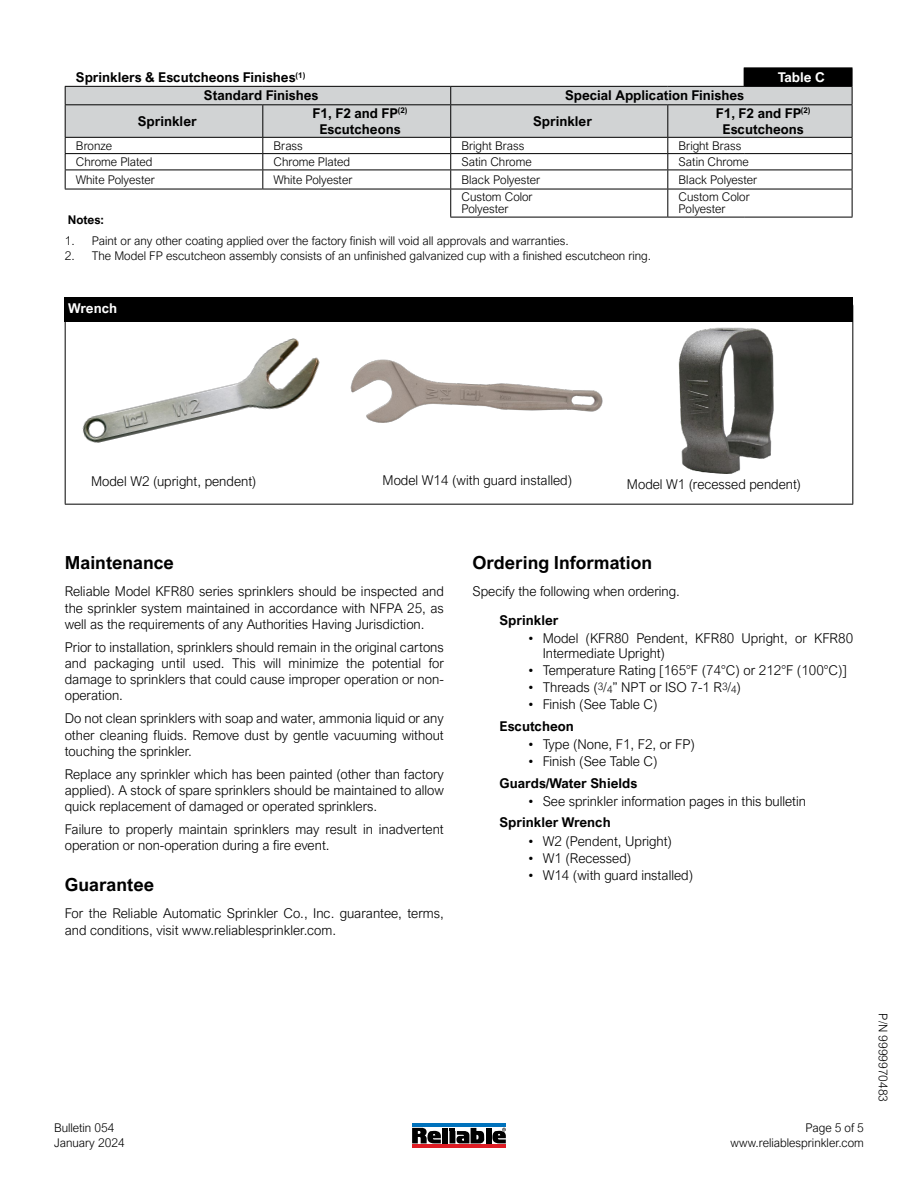
<style>
.page{position:relative;width:918px;height:1188px;background:#fff}
.page>*{position:absolute;margin:0;border:0;box-sizing:border-box;transform-origin:0 0}
.t1{font:700 18px "Arial Nova";color:#000}
.t2{font:300 13.5px/16.2px "Arial Nova";color:#000;text-align:justify}
.t3{font:700 13.5px/16.2px "Arial Nova";color:#000;text-align:center}
.t4{font:700 13.5px "Arial Nova";color:#fff}
.t5{font:300 12px/12px "Arial Nova";color:#000}
.t6{font:700 12px "Arial Nova";letter-spacing:-.005em;color:#000}
</style>
<div class="page">
<hr style="left:450px;top:217px;width:218px;height:1px;background:#000">
<hr style="left:668px;top:217px;width:76px;height:1px;background:#000">
<hr style="left:744px;top:217px;width:108px;height:1px;background:#000">
<svg style="left:65px;top:68px;width:788px;height:149px"></svg>
<hr style="left:852px;top:306px;width:1px;height:198px;background:#000">
<hr style="left:65px;top:504px;width:788px;height:1px;background:#000">
<div style="left:65px;top:297px;width:788px;height:25px;background:#000"></div>
<img style="left:64px;top:311px;width:282px;height:194px">
<img style="left:678px;top:327px;width:96px;height:147px">
<img style="left:328px;top:350px;width:275px;height:80px">
<svg style="left:412px;top:1128px;width:29px;height:15px"></svg>
<div style="left:442px;top:1128px;width:6px;height:15px;background:#000"></div>
<div style="left:486px;top:1128px;width:5px;height:15px;background:#000"></div>
<svg style="left:449px;top:1128px;width:35px;height:16px"></svg>
<svg style="left:492px;top:1128px;width:14px;height:15px"></svg>
<hr style="left:412px;top:1144px;width:94px;height:4px;background:#de1c24">
<hr style="left:412px;top:1124px;width:94px;height:3px;background:#0072bc">
<p class="t3" style="left:76px;top:69px;width:231px">Sprinklers &amp; Escutcheons Finishes<sup>(1)</sup></p>
<p class="t4" style="left:778px;top:69px;width:48px">Table C</p>
<p class="t3" style="left:204px;top:88px;width:116px">Standard Finishes</p>
<p class="t3" style="left:565px;top:88px;width:181px">Special Application Finishes</p>
<p class="t3" style="left:138px;top:113px;width:60px">Sprinkler</p>
<p class="t3" style="left:313px;top:105px;width:96px">F1, F2 and FP<sup>(2)<br></sup>Escutcheons</p>
<p class="t3" style="left:533px;top:113px;width:60px">Sprinkler</p>
<p class="t3" style="left:716px;top:105px;width:96px">F1, F2 and FP<sup>(2)<br></sup>Escutcheons</p>
<p class="t5" style="left:76px;top:140px;width:38px">Bronze</p>
<p class="t5" style="left:274px;top:140px;width:31px">Brass</p>
<p class="t5" style="left:462px;top:140px;width:64px">Bright Brass</p>
<p class="t5" style="left:679px;top:140px;width:64px">Bright Brass</p>
<p class="t5" style="left:76px;top:156px;width:78px">Chrome Plated</p>
<p class="t5" style="left:274px;top:156px;width:78px">Chrome Plated</p>
<p class="t5" style="left:462px;top:156px;width:72px">Satin Chrome</p>
<p class="t5" style="left:679px;top:156px;width:72px">Satin Chrome</p>
<p class="t5" style="left:76px;top:174px;width:80px">White Polyester</p>
<p class="t5" style="left:274px;top:174px;width:80px">White Polyester</p>
<p class="t5" style="left:462px;top:174px;width:80px">Black Polyester</p>
<p class="t5" style="left:679px;top:174px;width:80px">Black Polyester</p>
<p class="t5" style="left:462px;top:191px;width:73px">Custom Color<br>Polyester</p>
<p class="t5" style="left:679px;top:191px;width:73px">Custom Color<br>Polyester</p>
<p class="t6" style="left:68px;top:213px;width:38px">Notes:</p>
<p class="t5" style="left:65px;top:235px;width:506px">1. Paint or any other coating applied over the factory finish will void all approvals and warranties.</p>
<p class="t5" style="left:65px;top:249px;width:588px">2. The Model FP escutcheon assembly consists of an unfinished galvanized cup with a finished escutcheon ring.</p>
<p class="t4" style="left:68px;top:300px;width:50px">Wrench</p>
<p class="t2" style="left:91px;top:473px;width:167px">Model W2 (upright, pendent)</p>
<p class="t2" style="left:383px;top:472px;width:191px">Model W14 (with guard installed)</p>
<p class="t2" style="left:627px;top:476px;width:176px">Model W1 (recessed pendent)</p>
<h1 class="t1" style="left:65px;top:553px;width:111px">Maintenance</h1>
<p class="t2" style="left:65px;top:584px;width:381px">Reliable Model KFR80 series sprinklers should be inspected and the sprinkler system maintained in accordance with NFPA 25, as well as the requirements of any Authorities Having Jurisdiction.</p>
<p class="t2" style="left:65px;top:639px;width:381px">Prior to installation, sprinklers should remain in the original cartons and packaging until used. This will minimize the potential for damage to sprinklers that could cause improper operation or non&shy;operation.</p>
<p class="t2" style="left:65px;top:710px;width:381px">Do not clean sprinklers with soap and water, ammonia liquid or any other cleaning fluids. Remove dust by gentle vacuuming without touching the sprinkler.</p>
<p class="t2" style="left:65px;top:766px;width:381px">Replace any sprinkler which has been painted (other than factory applied). A stock of spare sprinklers should be maintained to allow quick replacement of damaged or operated sprinklers.</p>
<p class="t2" style="left:65px;top:821px;width:381px">Failure to properly maintain sprinklers may result in inadvertent operation or non-operation during a fire event.</p>
<h1 class="t1" style="left:65px;top:875px;width:91px">Guarantee</h1>
<p class="t2" style="left:65px;top:906px;width:381px">For the Reliable Automatic Sprinkler Co., Inc. guarantee, terms, and conditions, visit www.reliablesprinkler.com.</p>
<h1 class="t1" style="left:472px;top:553px;width:181px">Ordering Information</h1>
<p class="t2" style="left:472px;top:584px;width:209px">Specify the following when ordering.</p>
<p class="t3" style="left:500px;top:612px;width:60px">Sprinkler</p>
<p class="t2" style="left:543px;top:631px;width:312px;line-height:15px;text-indent:-14px">• Model (KFR80 Pendent, KFR80 Upright, or KFR80<br>Intermediate Upright)</p>
<p class="t2" style="left:529px;top:662px;width:320px">• Temperature Rating [165°F (74°C) or 212°F (100°C)]</p>
<p class="t2" style="left:529px;top:679px;width:214px">• Threads (<sup>3</sup>/<sub>4</sub>” NPT or ISO 7-1 R<sup>3</sup>/<sub>4</sub>)</p>
<p class="t2" style="left:529px;top:697px;width:131px">• Finish (See Table C)</p>
<p class="t3" style="left:500px;top:718px;width:76px">Escutcheon</p>
<p class="t2" style="left:529px;top:736px;width:168px">• Type (None, F1, F2, or FP)</p>
<p class="t2" style="left:529px;top:753px;width:131px">• Finish (See Table C)</p>
<p class="t3" style="left:500px;top:775px;width:139px">Guards/Water Shields</p>
<p class="t2" style="left:529px;top:793px;width:279px">• See sprinkler information pages in this bulletin</p>
<p class="t3" style="left:500px;top:814px;width:113px">Sprinkler Wrench</p>
<p class="t2" style="left:529px;top:833px;width:145px">• W2 (Pendent, Upright)</p>
<p class="t2" style="left:529px;top:850px;width:104px">• W1 (Recessed)</p>
<p class="t2" style="left:529px;top:867px;width:166px">• W14 (with guard installed)</p>
<p class="t5" style="left:54px;top:1121px;width:72px;line-height:14.4px">Bulletin 054<br>January 2024</p>
<p class="t5" style="left:730px;top:1121px;width:135px;line-height:14.4px;text-align:right">Page 5 of 5 www.reliablesprinkler.com</p>
<p class="t5" style="left:889px;top:1013px;width:90px;rotate:90deg">P/N 9999970483</p>
</div>
